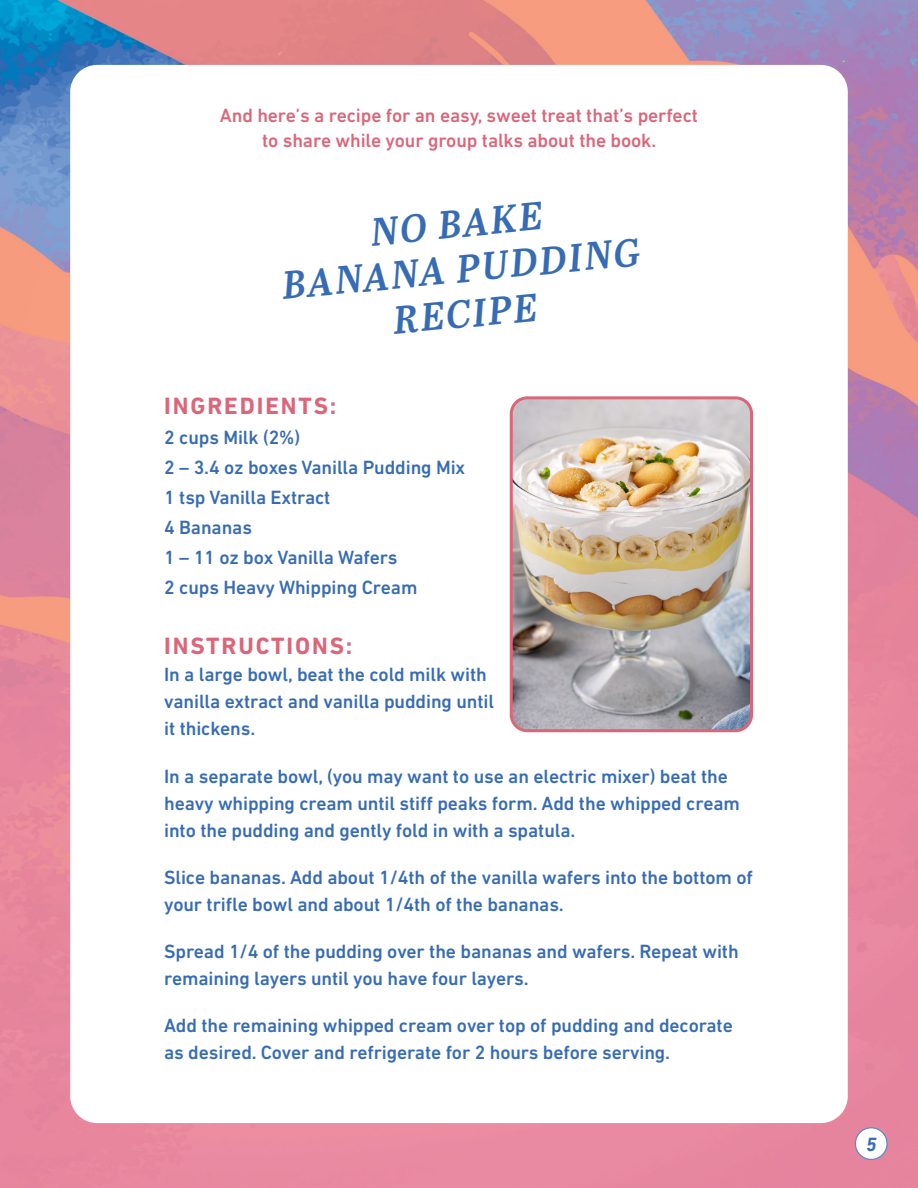
<style>
.page{position:relative;width:918px;height:1188px;background:#fff}
.page>*{position:absolute;margin:0;border:0;box-sizing:border-box;transform-origin:0 0}
.t1{font:italic 600 39px/45.2px "Abril Text";color:#376cb5;text-align:center}
.t2{font:700 24px "DIN Next LT Pro";letter-spacing:.08em;color:#db667a}
.t3{font:500 19.5px/27px "DIN Next LT Pro";letter-spacing:-.005em;color:#376cb5}
.t4{font:500 19.5px/25.5px "DIN Next LT Pro";letter-spacing:-.005em;color:#db667a;text-align:center}
.t5{font:italic 700 19.5px "DIN Next LT Pro";color:#376cb5}
</style>
<div class="page">
<img style="left:0;top:0;width:918px;height:1188px">
<div style="left:70px;top:65px;width:778px;height:1058px;background:#fff;border-radius:27px"></div>
<div style="left:855px;top:1128px;width:32px;height:31px;background:#fff;border-radius:50%"></div>
<div style="left:855px;top:1127px;width:33px;height:33px;border:1px solid #5d88c6;border-radius:50%"></div>
<img style="left:514px;top:400px;width:235px;height:328px">
<div style="left:510px;top:396px;width:243px;height:336px;border:3px solid #db667a;border-radius:16px"></div>
<p class="t4" style="left:220px;top:102px;width:480px">And here’s a recipe for an easy, sweet treat that’s perfect to share while your group talks about the book.</p>
<h1 class="t1" style="left:275px;top:218px;width:361px;rotate:-6deg">NO BAKE<br>BANANA PUDDING<br>RECIPE</h1>
<p class="t2" style="left:164px;top:392px;width:174px">INGREDIENTS:</p>
<p class="t3" style="left:164px;top:423px;width:303px;line-height:30px">2 cups Milk (2%)<br>2 – 3.4 oz boxes Vanilla Pudding Mix<br>1 tsp Vanilla Extract<br>4 Bananas<br>1 – 11 oz box Vanilla Wafers<br>2 cups Heavy Whipping Cream</p>
<p class="t2" style="left:164px;top:632px;width:190px">INSTRUCTIONS:</p>
<p class="t3" style="left:164px;top:661px;width:332px">In a large bowl, beat the cold milk with vanilla extract and vanilla pudding until it thickens.</p>
<p class="t3" style="left:164px;top:762px;width:577px">In a separate bowl, (you may want to use an electric mixer) beat the heavy whipping cream until stiff peaks form. Add the whipped cream into the pudding and gently fold in with a spatula.</p>
<p class="t3" style="left:164px;top:864px;width:590px">Slice bananas. Add about 1/4th of the vanilla wafers into the bottom of your trifle bowl and about 1/4th of the bananas.</p>
<p class="t3" style="left:164px;top:938px;width:576px">Spread 1/4 of the pudding over the bananas and wafers. Repeat with remaining layers until you have four layers.</p>
<p class="t3" style="left:164px;top:1012px;width:570px">Add the remaining whipped cream over top of pudding and decorate as desired. Cover and refrigerate for 2 hours before serving.</p>
<p class="t5" style="left:866px;top:1133px;width:12px">5</p>
</div>
